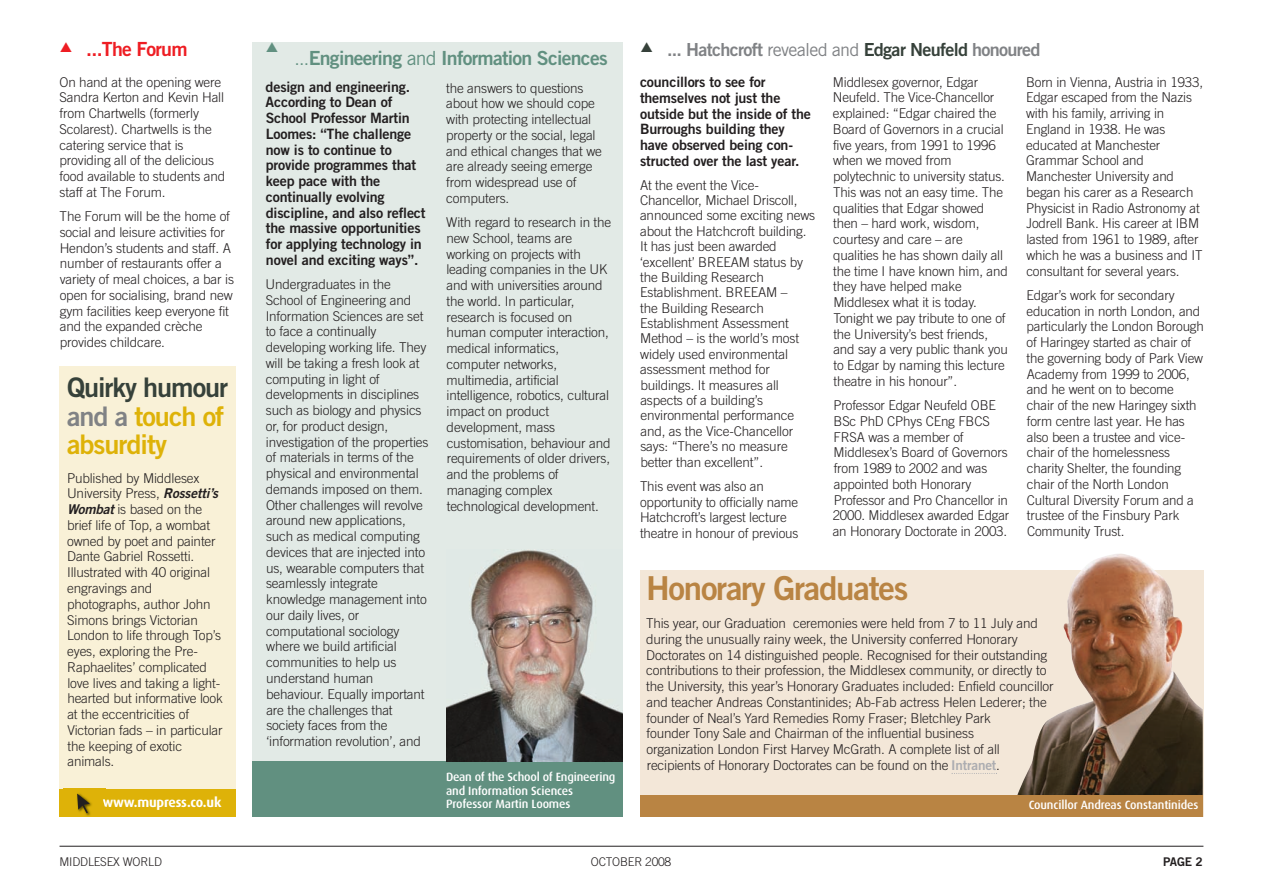
<style>
.page{position:relative;width:1263px;height:893px;background:#fff}
.page>*{position:absolute;margin:0;border:0;box-sizing:border-box;transform-origin:0 0}
.t1{font:33px "Trade Gothic Bold Two";letter-spacing:-.035em;color:#b98443}
.t2{font:27px/28.5px "Trade Gothic Bold Two";letter-spacing:-.035em;color:#deb208}
.t3{font:19.5px "Trade Gothic Bold Two";letter-spacing:-.04em;color:#619080}
.t4{font:19.5px "Trade Gothic Bold Two";letter-spacing:-.04em;color:#ee1d23}
.t5{font:18px "Trade Gothic Bold Two";letter-spacing:-.035em;color:#808285}
.t6{font:14.25px/15.8px "Trade Gothic Bold Two";letter-spacing:-.015em;color:#231f20}
.t7{font:300 13.5px/15.8px "Trade Gothic";letter-spacing:-.01em;color:#231f20}
.t8{font:700 13.5px "Dax";letter-spacing:-.01em;color:#fff}
.t9{font:500 12px/13.5px "Dax";letter-spacing:-.01em;color:#fff}
.t10{font:300 12px "Trade Gothic";letter-spacing:-.02em;color:#231f20}
.t11{font:12px "Trade Gothic Bold Two";color:#231f20}
.s1{color:#36413a}
.s2{color:#808285}
.s3{font-family:"Trade Gothic Bold Two";font-weight:400;font-style:italic}
.s4{font-family:"Trade Gothic";font-weight:300}
.s5{font-family:"Trade Gothic"}
.s6{font-family:"Trade Gothic Bold Two";font-weight:400;color:#acadb1}
</style>
<div class="page">
<div style="left:60px;top:366px;width:176px;height:450px;background:#f9f1d7"></div>
<div style="left:640px;top:570px;width:563px;height:246px;background:#f3e7d8"></div>
<div style="left:253px;top:43px;width:370px;height:774px;background:#e2eae6"></div>
<div style="left:252px;top:761px;width:371px;height:55px;background:#619080"></div>
<hr style="left:60px;top:846px;width:1143px;height:1px;background:#231f20">
<img style="left:446px;top:550px;width:177px;height:212px">
<img style="left:1017px;top:553px;width:186px;height:242px">
<div style="left:640px;top:795px;width:563px;height:21px;background:#b98443"></div>
<div style="left:60px;top:789px;width:176px;height:28px;background:#deb208"></div>
<img style="left:63px;top:788px;width:42px;height:28px">
<svg style="left:103px;top:799px;width:2px;height:9px"></svg>
<svg style="left:77px;top:794px;width:13px;height:19px"></svg>
<svg style="left:951px;top:773px;width:46px;height:1px"></svg>
<svg style="left:266px;top:42px;width:12px;height:1px"></svg>
<h3 class="t4" style="left:86px;top:42px;width:103px">...The Forum</h3>
<p class="t7" style="left:60px;top:75px;width:167px">On hand at the opening were<br>Sandra Kerton and Kevin Hall from Chartwells (formerly<br>Scolarest). Chartwells is the catering service that is providing all of the delicious food available to students and staff at The Forum.</p>
<p class="t7" style="left:60px;top:210px;width:176px">The Forum will be the home of social and leisure activities for<br>Hendon’s students and staff. A number of restaurants offer a variety of meal choices, a bar is open for socialising, brand new gym facilities keep everyone fit and the expanded crèche provides childcare.</p>
<h2 class="t2" style="left:67px;top:376px;width:163px"><span class="s1">Quirky humour </span><span class="s2">and a</span> touch of absurdity</h2>
<p class="t7" style="left:67px;top:471px;width:157px">Published by Middlesex<br>University Press, <span class="s3">Rossetti’s<br>Wombat</span> is based on the brief life of Top, a wombat owned by poet and painter<br>Dante Gabriel Rossetti.<br>Illustrated with 40 original engravings and photographs, author John<br>Simons brings Victorian<br>London to life through Top’s eyes, exploring the Pre-<br>Raphaelites’ complicated love lives and taking a light&shy;hearted but informative look at the eccentricities of<br>Victorian fads – in particular the keeping of exotic animals.</p>
<p class="t8" style="left:103px;top:794px;width:120px">www.mupress.co.uk</p>
<h3 class="t3" style="left:294px;top:51px;width:315px"><span class="s4">...</span>Engineering <span class="s5">and</span> Information Sciences</h3>
<p class="t7" style="left:446px;top:81px;width:157px">the answers to questions about how we should cope with protecting intellectual property or the social, legal and ethical changes that we are already seeing emerge from widespread use of computers.</p>
<p class="t7" style="left:446px;top:216px;width:166px">With regard to research in the new School, teams are working on projects with leading companies in the UK and with universities around the world. In particular, research is focused on human computer interaction, medical informatics, computer networks, multimedia, artificial intelligence, robotics, cultural impact on product development, mass customisation, behaviour and requirements of older drivers, and the problems of managing complex technological development.</p>
<p class="t6" style="left:266px;top:80px;width:162px">design and engineering.<br>According to Dean of<br>School Professor Martin<br>Loomes: “The challenge now is to continue to provide programmes that keep pace with the continually evolving discipline, and also reflect the massive opportunities for applying technology in novel and exciting ways”.</p>
<p class="t7" style="left:266px;top:278px;width:164px">Undergraduates in the<br>School of Engineering and<br>Information Sciences are set to face a continually developing working life. They will be taking a fresh look at computing in light of developments in disciplines such as biology and physics or, for product design, investigation of the properties of materials in terms of the physical and environmental demands imposed on them.<br>Other challenges will revolve around new applications, such as medical computing devices that are injected into us, wearable computers that seamlessly integrate knowledge management into our daily lives, or computational sociology where we build artificial communities to help us understand human behaviour. Equally important are the challenges that society faces from the ‘information revolution’, and</p>
<p class="t9" style="left:446px;top:770px;width:171px">Dean of the School of Engineering and Information Sciences<br>Professor Martin Loomes</p>
<h3 class="t5" style="left:667px;top:43px;width:375px">... Hatchcroft <span class="s5">revealed and</span> <span class="s1">Edgar Neufeld</span> honoured</h3>
<p class="t7" style="left:1026px;top:75px;width:179px">Born in Vienna, Austria in 1933,<br>Edgar escaped from the Nazis with his family, arriving in<br>England in 1938. He was educated at Manchester<br>Grammar School and<br>Manchester University and began his carer as a Research<br>Physicist in Radio Astronomy at<br>Jodrell Bank. His career at IBM lasted from 1961 to 1989, after which he was a business and IT consultant for several years.</p>
<p class="t7" style="left:1026px;top:288px;width:179px">Edgar’s work for secondary education in north London, and particularly the London Borough of Haringey started as chair of the governing body of Park View<br>Academy from 1999 to 2006, and he went on to become chair of the new Haringey sixth form centre last year. He has also been a trustee and vice&shy;chair of the homelessness charity Shelter, the founding chair of the North London<br>Cultural Diversity Forum and a trustee of the Finsbury Park<br>Community Trust.</p>
<p class="t6" style="left:640px;top:75px;width:173px">councillors to see for themselves not just the outside but the inside of the<br>Burroughs building they have observed being con&shy;structed over the last year.</p>
<p class="t7" style="left:640px;top:178px;width:177px">At the event the Vice-<br>Chancellor, Michael Driscoll, announced some exciting news about the Hatchcroft building.<br>It has just been awarded ‘excellent’ BREEAM status by the Building Research<br>Establishment. BREEAM –<br>the Building Research<br>Establishment Assessment<br>Method – is the world’s most widely used environmental assessment method for buildings. It measures all aspects of a building’s environmental performance and, as the Vice-Chancellor says: “There’s no measure better than excellent”.</p>
<p class="t7" style="left:640px;top:479px;width:160px">This event was also an opportunity to officially name<br>Hatchcroft’s largest lecture theatre in honour of previous</p>
<p class="t7" style="left:833px;top:75px;width:176px">Middlesex governor, Edgar<br>Neufeld. The Vice-Chancellor explained: “Edgar chaired the<br>Board of Governors in a crucial five years, from 1991 to 1996 when we moved from polytechnic to university status.<br>This was not an easy time. The qualities that Edgar showed then – hard work, wisdom, courtesy and care – are qualities he has shown daily all the time I have known him, and they have helped make<br>Middlesex what it is today.<br>Tonight we pay tribute to one of the University’s best friends, and say a very public thank you to Edgar by naming this lecture theatre in his honour”.</p>
<p class="t7" style="left:833px;top:399px;width:178px">Professor Edgar Neufeld OBE<br>BSc PhD CPhys CEng FBCS<br>FRSA was a member of<br>Middlesex’s Board of Governors from 1989 to 2002 and was appointed both Honorary<br>Professor and Pro Chancellor in<br>2000. Middlesex awarded Edgar an Honorary Doctorate in 2003.</p>
<h1 class="t1" style="left:646px;top:576px;width:264px">Honorary Graduates</h1>
<p class="t7" style="left:646px;top:617px;width:409px">This year, our Graduation ceremonies were held from 7 to 11 July and during the unusually rainy week, the University conferred Honorary Doctorates on 14 distinguished people. Recognised for their outstanding contributions to their profession, the Middlesex community, or directly to the University, this year’s Honorary Graduates included: Enfield councillor and teacher Andreas Constantinides; Ab-Fab actress Helen Lederer; the founder of Neal’s Yard Remedies Romy Fraser; Bletchley Park<br>founder Tony Sale and Chairman of the influential business<br>organization London First Harvey McGrath. A complete list of all recipients of Honorary Doctorates can be found on the <span class="s6">Intranet</span>.</p>
<p class="t9" style="left:1029px;top:798px;width:171px">Councillor Andreas Constantinides</p>
<p class="t10" style="left:60px;top:857px;width:104px">MIDDLESEX WORLD</p>
<p class="t10" style="left:591px;top:857px;width:82px">OCTOBER 2008</p>
<p class="t11" style="left:1163px;top:857px;width:41px">PAGE 2</p>
</div>
